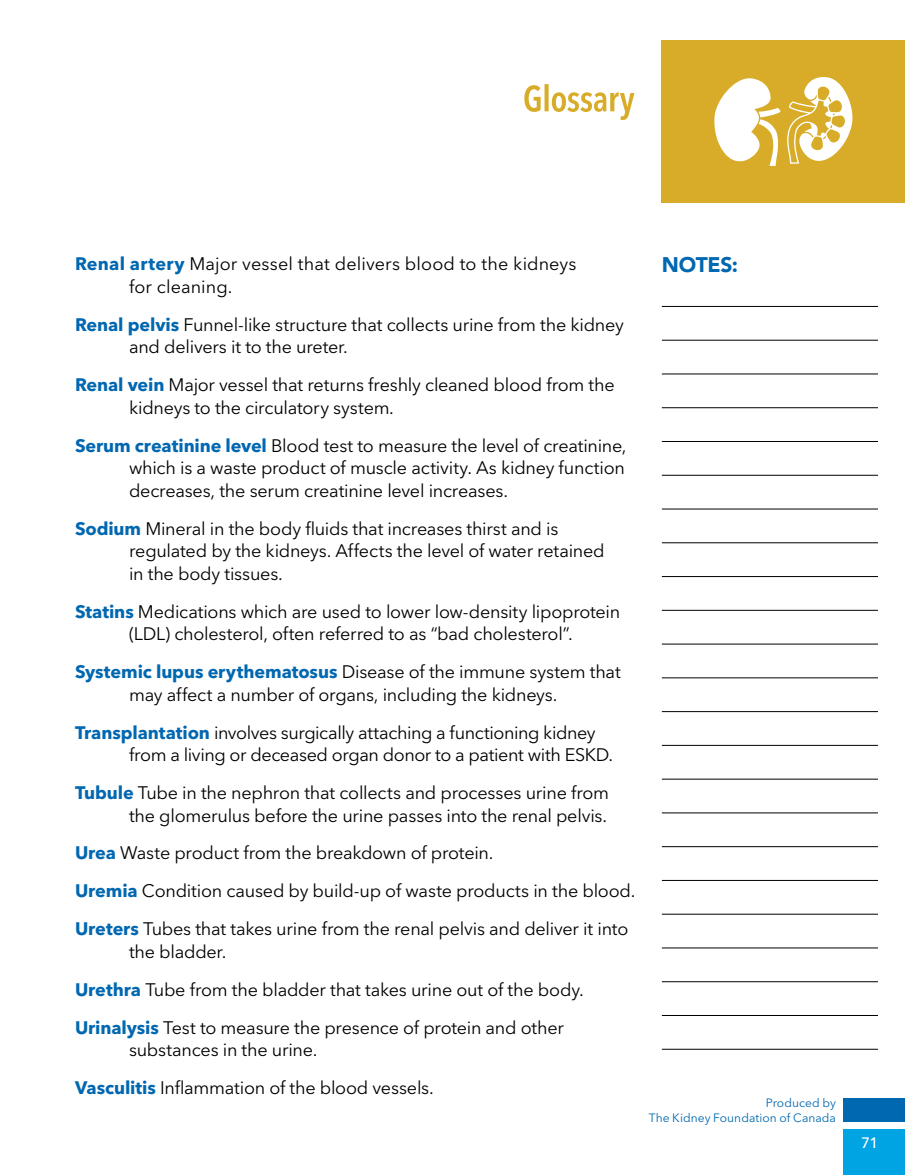
<style>
.page{position:relative;width:905px;height:1175px;background:#fff}
.page>*{position:absolute;margin:0;border:0;box-sizing:border-box;transform-origin:0 0}
.t1{font:900 21px "Avenir LT Std";letter-spacing:-.015em;color:#0067b1}
.t2{font:18px/38px "Avenir Next LT Pro";letter-spacing:-.015em;color:#000}
.t3{font:18px "Avenir Next LT Pro";letter-spacing:.005em;color:#000}
.t4{font:500 15px "Avenir Next LT Pro";color:#fff}
.t5{font:12px/14.5px "Avenir Next LT Pro";letter-spacing:.005em;color:#0067b1;text-align:right}
.s1{font-weight:700;color:#0067b1}
</style>
<div class="page">
<div style="left:842px;top:1098px;width:62px;height:23px;background:#0067b1"></div>
<div style="left:842px;top:1128px;width:62px;height:46px;background:#00a4e3"></div>
<div style="left:662px;top:40px;width:242px;height:162px;background:#d8ac28"></div>
<svg style="left:714px;top:77px;width:139px;height:89px"></svg>
<hr style="left:662px;top:306px;width:216px;height:1px;background:#000">
<hr style="left:662px;top:340px;width:216px;height:1px;background:#000">
<hr style="left:662px;top:374px;width:216px;height:1px;background:#000">
<hr style="left:662px;top:407px;width:216px;height:1px;background:#000">
<hr style="left:662px;top:441px;width:216px;height:1px;background:#000">
<hr style="left:662px;top:475px;width:216px;height:1px;background:#000">
<hr style="left:662px;top:509px;width:216px;height:1px;background:#000">
<hr style="left:662px;top:542px;width:216px;height:1px;background:#000">
<hr style="left:662px;top:576px;width:216px;height:1px;background:#000">
<hr style="left:662px;top:610px;width:216px;height:1px;background:#000">
<hr style="left:662px;top:644px;width:216px;height:1px;background:#000">
<hr style="left:662px;top:677px;width:216px;height:1px;background:#000">
<hr style="left:662px;top:711px;width:216px;height:1px;background:#000">
<hr style="left:662px;top:745px;width:216px;height:1px;background:#000">
<hr style="left:662px;top:779px;width:216px;height:1px;background:#000">
<hr style="left:662px;top:812px;width:216px;height:1px;background:#000">
<hr style="left:662px;top:846px;width:216px;height:1px;background:#000">
<hr style="left:662px;top:880px;width:216px;height:1px;background:#000">
<hr style="left:662px;top:914px;width:216px;height:1px;background:#000">
<hr style="left:662px;top:947px;width:216px;height:1px;background:#000">
<hr style="left:662px;top:981px;width:216px;height:1px;background:#000">
<hr style="left:662px;top:1015px;width:216px;height:1px;background:#000">
<hr style="left:662px;top:1049px;width:216px;height:1px;background:#000">
<svg style="left:524px;top:84px;width:110px;height:36px"></svg>
<p class="t3" style="left:75px;top:253px;width:503px"><span class="s1">Renal artery</span> Major vessel that delivers blood to the kidneys</p>
<p class="t1" style="left:662px;top:252px;width:78px">NOTES:</p>
<p class="t2" style="left:75px;top:267px;width:550px;text-indent:54px">for cleaning.<br><span class="s1">Renal pelvis</span> Funnel-like structure that collects urine from the kidney</p>
<p class="t2" style="left:75px;top:328px;width:541px;text-indent:54px">and delivers it to the ureter.<br><span class="s1">Renal vein</span> Major vessel that returns freshly cleaned blood from the</p>
<p class="t2" style="left:75px;top:388px;width:553px;text-indent:54px">kidneys to the circulatory system.<br><span class="s1">Serum creatinine level</span> Blood test to measure the level of creatinine,</p>
<p class="t2" style="left:129px;top:456px;width:497px;line-height:22.5px">which is a waste product of muscle activity. As kidney function decreases, the serum creatinine level increases.</p>
<p class="t2" style="left:129px;top:517px;width:477px;line-height:22.5px;text-indent:-54px"><span class="s1">Sodium</span> Mineral in the body fluids that increases thirst and is regulated by the kidneys. Affects the level of water retained in the body tissues.</p>
<p class="t2" style="left:75px;top:600px;width:546px;line-height:22.5px;text-align:center"><span class="s1">Statins</span> Medications which are used to lower low-density lipoprotein (LDL) cholesterol, often referred to as “bad cholesterol”.</p>
<p class="t2" style="left:75px;top:660px;width:547px;line-height:22.5px;text-align:center"><span class="s1">Systemic lupus erythematosus</span> Disease of the immune system that may affect a number of organs, including the kidneys.</p>
<p class="t2" style="left:129px;top:721px;width:485px;line-height:22.5px;text-indent:-54px"><span class="s1">Transplantation</span> involves surgically attaching a functioning kidney from a living or deceased organ donor to a patient with ESKD.</p>
<p class="t2" style="left:75px;top:781px;width:535px;line-height:22.5px;text-align:right"><span class="s1">Tubule</span> Tube in the nephron that collects and processes urine from the glomerulus before the urine passes into the renal pelvis.</p>
<p class="t2" style="left:75px;top:834px;width:562px"><span class="s1">Urea</span> Waste product from the breakdown of protein.<br><span class="s1">Uremia</span> Condition caused by build-up of waste products in the blood.<br><span class="s1">Ureters</span> Tubes that takes urine from the renal pelvis and deliver it into</p>
<p class="t2" style="left:75px;top:932px;width:510px;text-indent:54px">the bladder.<br><span class="s1">Urethra</span> Tube from the bladder that takes urine out of the body.<br><span class="s1">Urinalysis</span> Test to measure the presence of protein and other</p>
<p class="t2" style="left:75px;top:1031px;width:360px;text-indent:54px">substances in the urine.<br><span class="s1">Vasculitis</span> Inflammation of the blood vessels.</p>
<p class="t5" style="left:648px;top:1095px;width:189px">Produced by<br>The Kidney Foundation of Canada</p>
<p class="t4" style="left:861px;top:1133px;width:19px">71</p>
</div>
